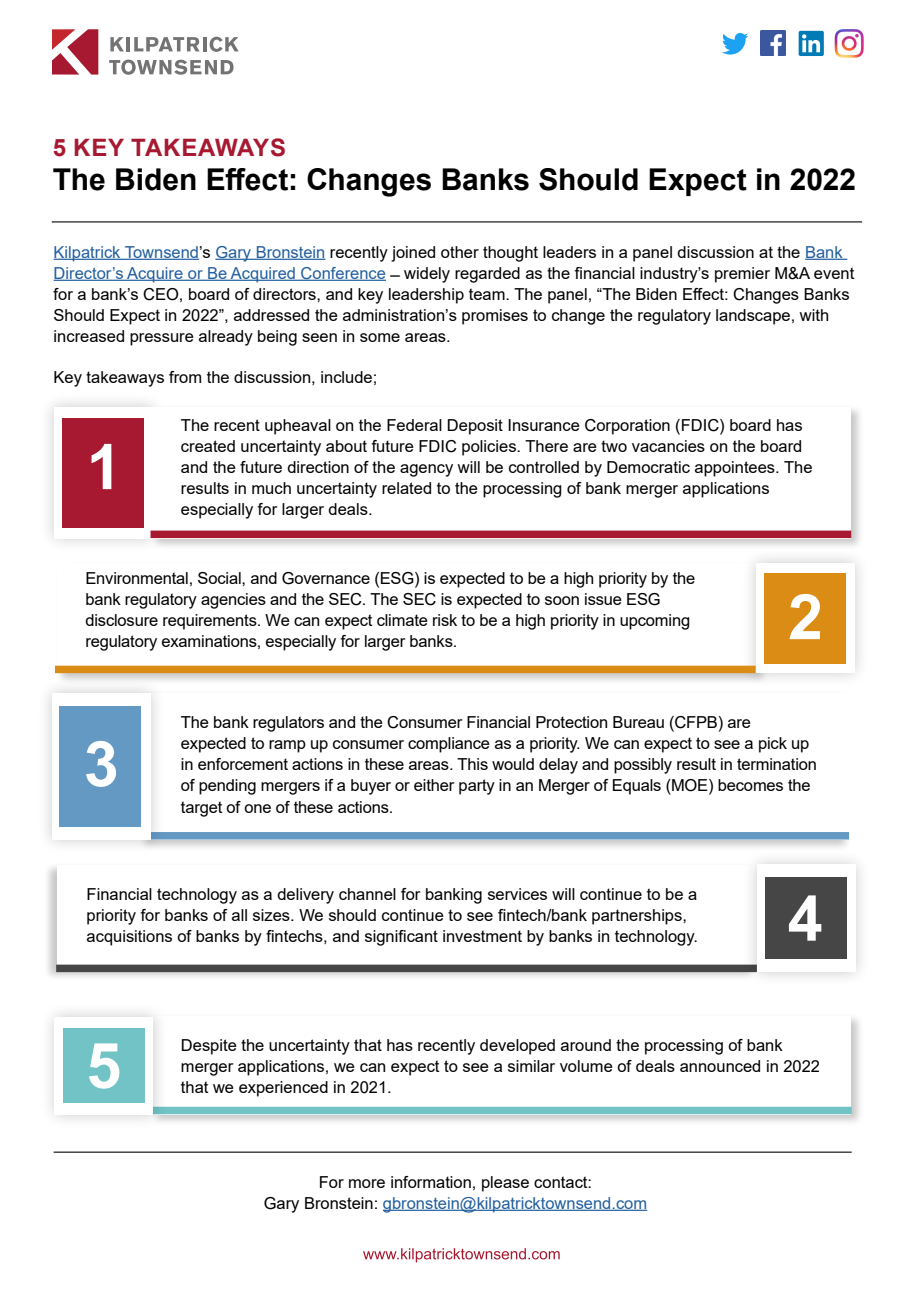
<style>
.page{position:relative;width:918px;height:1296px;background:#fff}
.page>*{position:absolute;margin:0;border:0;box-sizing:border-box;transform-origin:0 0}
.t1{font:700 63px "Arial";color:#fff}
.t2{font:700 30px "Arial";letter-spacing:-.005em;color:#000}
.t3{font:700 24px "Arial";letter-spacing:.035em;color:#a71930}
.t4{font:16.5px/21px "Arial";color:#000}
.s1{color:#215e9e}
</style>
<div class="page">
<div style="left:55px;top:561px;width:715px;height:125px;background:#000;opacity:.22"></div>
<div style="left:57px;top:563px;width:699px;height:110px;background:#fff"></div>
<div style="left:138px;top:690px;width:714px;height:162px;background:#000;opacity:.22"></div>
<div style="left:151px;top:693px;width:700px;height:147px;background:#fff"></div>
<div style="left:150px;top:1013px;width:715px;height:114px;background:#000;opacity:.22"></div>
<div style="left:152px;top:1016px;width:699px;height:98px;background:#fff"></div>
<div style="left:151px;top:1107px;width:701px;height:7px;background:#71c3c5"></div>
<div style="left:39px;top:1002px;width:129px;height:128px;background:#000;opacity:.21"></div>
<div style="left:55px;top:1017px;width:98px;height:97px;background:#fff"></div>
<div style="left:63px;top:1028px;width:82px;height:75px;background:#71c3c5"></div>
<div style="left:43px;top:862px;width:715px;height:120px;background:#000;opacity:.22"></div>
<div style="left:57px;top:865px;width:699px;height:104px;background:#fff"></div>
<div style="left:56px;top:965px;width:701px;height:7px;background:#464646"></div>
<div style="left:742px;top:849px;width:129px;height:138px;background:#000;opacity:.21"></div>
<div style="left:757px;top:865px;width:99px;height:107px;background:#fff"></div>
<div style="left:765px;top:878px;width:82px;height:81px;background:#464646"></div>
<div style="left:148px;top:832px;width:701px;height:8px;background:#6499c4"></div>
<div style="left:37px;top:678px;width:129px;height:177px;background:#000;opacity:.21"></div>
<div style="left:52px;top:693px;width:99px;height:147px;background:#fff"></div>
<div style="left:60px;top:706px;width:81px;height:120px;background:#6499c4"></div>
<svg style="left:110px;top:37px;width:14px;height:14px"></svg>
<hr style="left:127px;top:37px;width:3px;height:14px;background:#737373">
<svg style="left:134px;top:37px;width:66px;height:14px"></svg>
<hr style="left:203px;top:37px;width:3px;height:14px;background:#737373">
<svg style="left:210px;top:37px;width:29px;height:15px"></svg>
<svg style="left:109px;top:60px;width:125px;height:15px"></svg>
<svg style="left:52px;top:29px;width:46px;height:46px"></svg>
<hr style="left:54px;top:1151px;width:798px;height:2px;background:#464547">
<hr style="left:383px;top:1210px;width:264px;height:1px;background:#215e9e">
<img style="left:760px;top:31px;width:26px;height:25px">
<svg style="left:722px;top:33px;width:26px;height:22px"></svg>
<div style="left:799px;top:31px;width:25px;height:25px;background:#007bb6;border-radius:2px"></div>
<svg style="left:802px;top:34px;width:18px;height:18px"></svg>
<hr style="left:54px;top:259px;width:145px;height:1px;background:#215e9e">
<hr style="left:215px;top:259px;width:110px;height:1px;background:#215e9e">
<hr style="left:805px;top:259px;width:42px;height:1px;background:#215e9e">
<hr style="left:54px;top:280px;width:332px;height:1px;background:#215e9e">
<svg style="left:363px;top:1248px;width:197px;height:14px"></svg>
<hr style="left:52px;top:221px;width:810px;height:2px;background:#464547">
<div style="left:39px;top:392px;width:129px;height:161px;background:#000;opacity:.21"></div>
<div style="left:54px;top:407px;width:99px;height:131px;background:#fff"></div>
<div style="left:63px;top:418px;width:81px;height:109px;background:#a71930"></div>
<div style="left:740px;top:548px;width:129px;height:140px;background:#000;opacity:.21"></div>
<div style="left:756px;top:563px;width:98px;height:110px;background:#fff"></div>
<div style="left:764px;top:573px;width:82px;height:91px;background:#db8c14"></div>
<img style="left:834px;top:29px;width:30px;height:29px">
<div style="left:150px;top:404px;width:714px;height:147px;background:#000;opacity:.22"></div>
<div style="left:151px;top:407px;width:700px;height:131px;background:#fff"></div>
<div style="left:151px;top:531px;width:700px;height:7px;background:#a71930"></div>
<div style="left:55px;top:666px;width:701px;height:7px;background:#db8c14"></div>
<h3 class="t3" style="left:53px;top:130px;width:235px">5 KEY TAKEAWAYS</h3>
<h2 class="t2" style="left:53px;top:158px;width:805px">The Biden Effect: Changes Banks Should Expect in 2022</h2>
<p class="t4" style="left:54px;top:241px;width:802px"><span class="s1">Kilpatrick Townsend</span>’s <span class="s1">Gary Bronstein</span> recently joined other thought leaders in a panel discussion at the <span class="s1">Bank Director’s Acquire or Be Acquired Conference</span> ̶widely regarded as the financial industry’s premier M&amp;A event for a bank’s CEO, board of directors, and key leadership team. The panel, “The Biden Effect: Changes Banks Should Expect in 2022”, addressed the administration’s promises to change the regulatory landscape, with increased pressure already being seen in some areas.</p>
<p class="t4" style="left:54px;top:366px;width:325px">Key takeaways from the discussion, include;</p>
<h1 class="t1" style="left:87px;top:423px;width:37px">1</h1>
<p class="t4" style="left:181px;top:415px;width:633px">The recent upheaval on the Federal Deposit Insurance Corporation (FDIC) board has created uncertainty about future FDIC policies. There are two vacancies on the board and the future direction of the agency will be controlled by Democratic appointees. The results in much uncertainty related to the processing of bank merger applications especially for larger deals.</p>
<p class="t4" style="left:85px;top:568px;width:611px">Environmental, Social, and Governance (ESG) is expected to be a high priority by the bank regulatory agencies and the SEC. The SEC is expected to soon issue ESG disclosure requirements. We can expect climate risk to be a high priority in upcoming regulatory examinations, especially for larger banks.</p>
<h1 class="t1" style="left:788px;top:573px;width:37px">2</h1>
<h1 class="t1" style="left:84px;top:720px;width:37px">3</h1>
<p class="t4" style="left:181px;top:712px;width:638px">The bank regulators and the Consumer Financial Protection Bureau (CFPB) are expected to ramp up consumer compliance as a priority. We can expect to see a pick up in enforcement actions in these areas. This would delay and possibly result in termination of pending mergers if a buyer or either party in an Merger of Equals (MOE) becomes the target of one of these actions.</p>
<p class="t4" style="left:87px;top:884px;width:613px">Financial technology as a delivery channel for banking services will continue to be a priority for banks of all sizes. We should continue to see fintech/bank partnerships, acquisitions of banks by fintechs, and significant investment by banks in technology.</p>
<h1 class="t1" style="left:788px;top:874px;width:37px">4</h1>
<h1 class="t1" style="left:86px;top:1021px;width:37px">5</h1>
<p class="t4" style="left:181px;top:1034px;width:641px">Despite the uncertainty that has recently developed around the processing of bank merger applications, we can expect to see a similar volume of deals announced in 2022 that we experienced in 2021.</p>
<p class="t4" style="left:264px;top:1171px;width:385px;text-align:center">For more information, please contact:<br>Gary Bronstein: <span class="s1">gbronstein@kilpatricktownsend.com</span></p>
</div>
